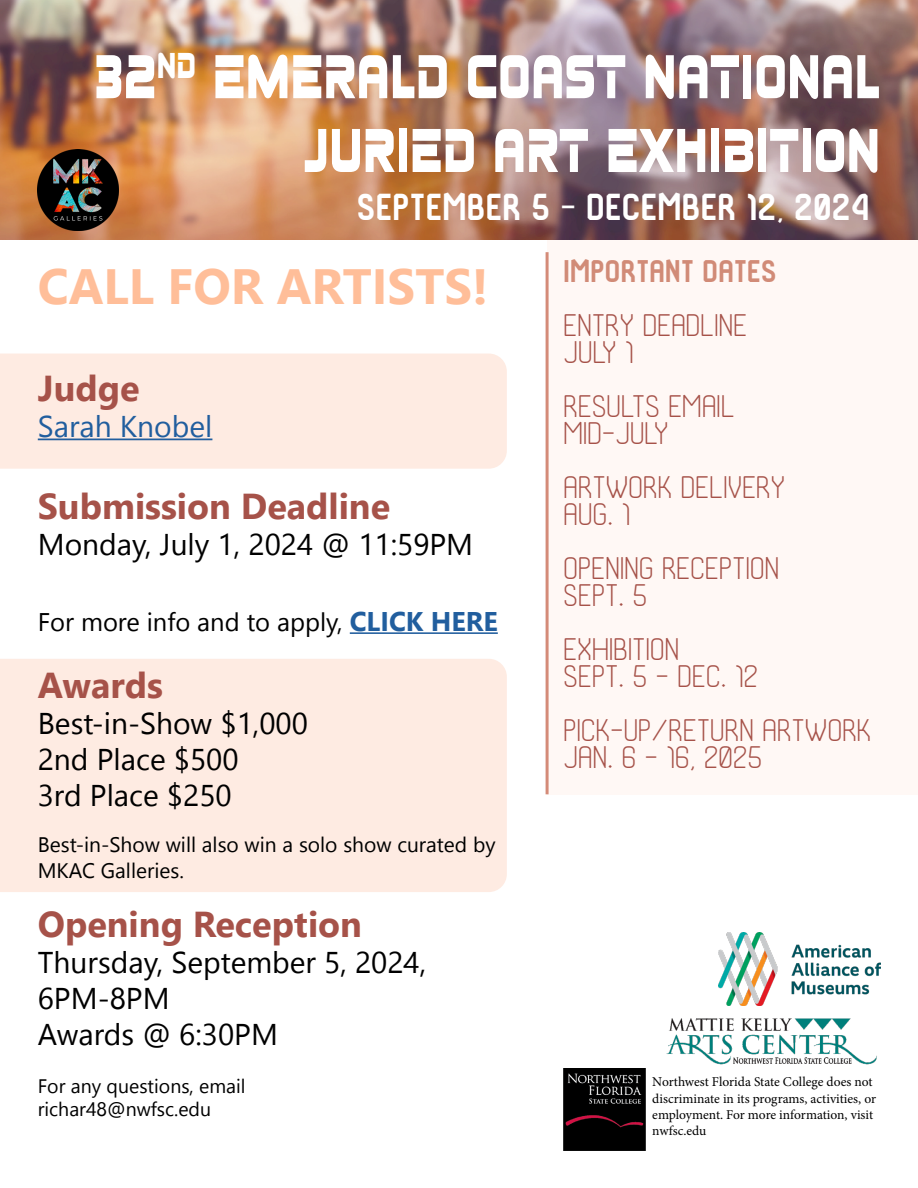
<style>
.page{position:relative;width:918px;height:1188px;background:#fff}
.page>*{position:absolute;margin:0;border:0;box-sizing:border-box;transform-origin:0 0}
.t1{font:61.5px/73.8px "Johnny Fever";color:#fff;text-align:right}
.t2{font:700 49.5px "Leelawadee UI";color:#ffbe99}
.t3{font:700 36px "Leelawadee UI";color:#a65249}
.t4{font:900 36px "SHKODER1989";color:#fff}
.t5{font:300 30px/27px "SHKODER1989";color:#a65249}
.t6{font:30px/36px "Leelawadee UI";color:#000}
.t7{font:900 30px "SHKODER1989";color:#d18b77}
.t8{font:30px "Leelawadee UI";color:#215e9e}
.t9{font:25.5px "Leelawadee UI";color:#000}
.t10{font:21px/25.2px "Leelawadee UI";color:#000}
.t11{font:19.5px/23.4px "Leelawadee UI";color:#000}
.t12{font:13.5px/16.2px "Minion Pro";color:#000}
.s1{font-weight:700;font-size:27px;color:#215e9e}
</style>
<div class="page">
<div style="left:547px;top:240px;width:371px;height:554px;background:#fff8f5"></div>
<div style="left:0;top:659px;width:507px;height:233px;background:#feebe2"></div>
<div style="left:0;top:354px;width:507px;height:115px;background:#feebe2"></div>
<img style="left:0;top:0;width:918px;height:240px">
<hr style="left:350px;top:632px;width:148px;height:2px;background:#215e9e">
<hr style="left:38px;top:439px;width:174px;height:1px;background:#215e9e">
<img style="left:38px;top:149px;width:81px;height:81px">
<hr style="left:546px;top:252px;width:3px;height:542px;background:#d48b78">
<img style="left:564px;top:1068px;width:82px;height:82px">
<img style="left:718px;top:933px;width:162px;height:73px">
<img style="left:666px;top:1018px;width:211px;height:47px">
<h1 class="t1" style="left:95px;top:40px;width:787px">32<sup>ND</sup> EMERALD COAST NATIONAL<br>JURIED ART EXHIBITION</h1>
<p class="t4" style="left:359px;top:187px;width:514px">SEPTEMBER 5 - DECEMBER 12, 2024</p>
<h2 class="t2" style="left:38px;top:252px;width:452px">CALL FOR ARTISTS!</h2>
<p class="t3" style="left:38px;top:362px;width:103px">Judge</p>
<p class="t8" style="left:38px;top:405px;width:176px">Sarah Knobel</p>
<p class="t3" style="left:38px;top:481px;width:354px">Submission Deadline</p>
<p class="t6" style="left:38px;top:525px;width:437px">Monday, July 1, 2024 @ 11:59PM</p>
<p class="t9" style="left:38px;top:604px;width:462px">For more info and to apply, <span class="s1">CLICK HERE</span></p>
<p class="t3" style="left:38px;top:659px;width:127px">Awards</p>
<p class="t6" style="left:38px;top:703px;width:272px">Best-in-Show $1,000<br>2nd Place $500<br>3rd Place $250</p>
<p class="t10" style="left:38px;top:831px;width:459px">Best-in-Show will also win a solo show curated by<br>MKAC Galleries.</p>
<p class="t3" style="left:38px;top:899px;width:326px">Opening Reception</p>
<p class="t6" style="left:38px;top:943px;width:390px">Thursday, September 5, 2024,<br>6PM-8PM<br>Awards @ 6:30PM</p>
<p class="t11" style="left:38px;top:1073px;width:209px">For any questions, email richar48@nwfsc.edu</p>
<p class="t7" style="left:565px;top:254px;width:215px">IMPORTANT DATES</p>
<p class="t5" style="left:565px;top:311px;width:185px">ENTRY DEADLINE<br>JULY 1</p>
<p class="t5" style="left:565px;top:392px;width:173px">RESULTS EMAIL<br>MID-JULY</p>
<p class="t5" style="left:565px;top:473px;width:224px">ARTWORK DELIVERY<br>AUG. 1</p>
<p class="t5" style="left:565px;top:554px;width:217px">OPENING RECEPTION<br>SEPT. 5</p>
<p class="t5" style="left:565px;top:635px;width:197px">EXHIBITION<br>SEPT. 5 - DEC. 12</p>
<p class="t5" style="left:565px;top:716px;width:310px">PICK-UP/RETURN ARTWORK<br>JAN. 6 - 16, 2025</p>
<p class="t12" style="left:652px;top:1074px;width:225px">Northwest Florida State College does not discriminate in its programs, activities, or employment. For more information, visit nwfsc.edu</p>
</div>
